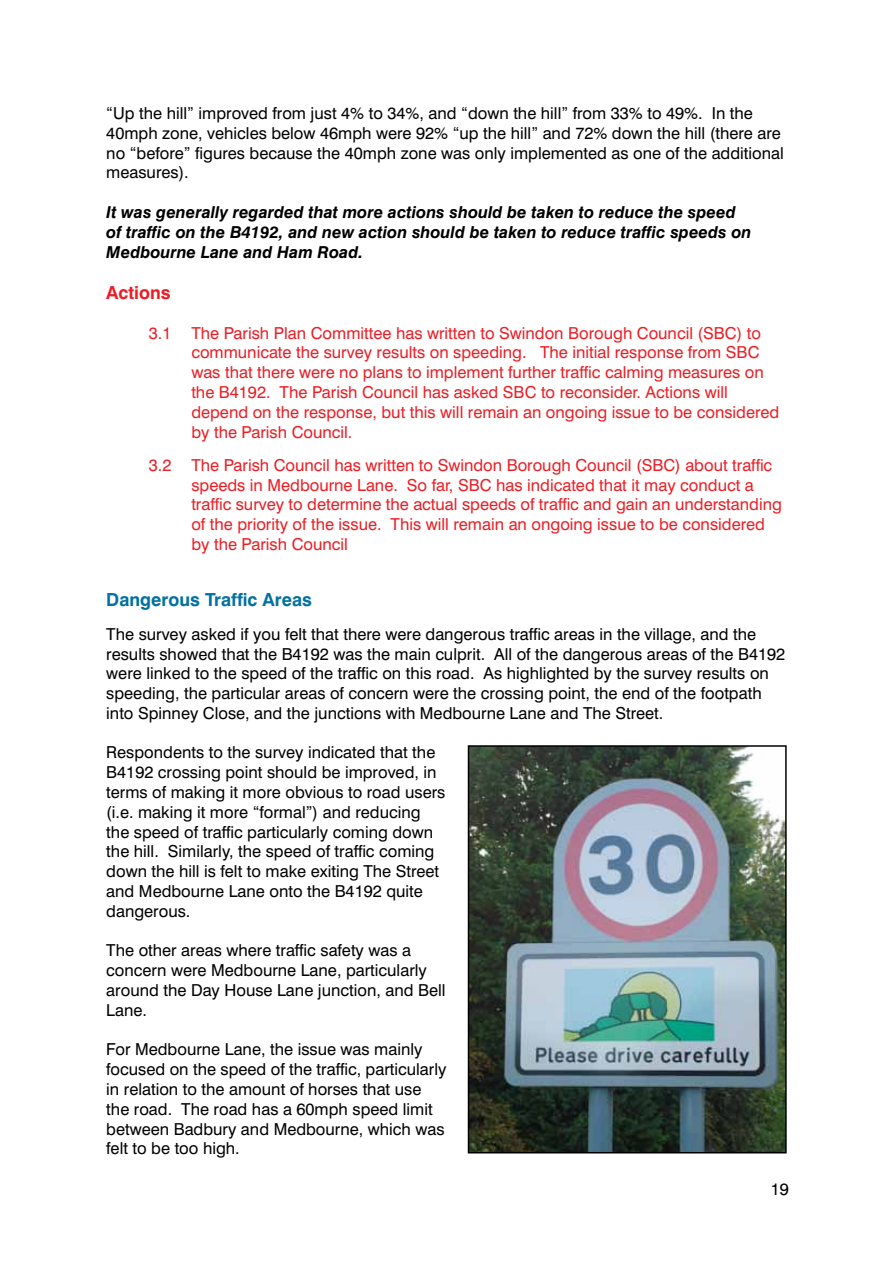
<style>
.page{position:relative;width:893px;height:1263px;background:#fff}
.page>*{position:absolute;margin:0;border:0;box-sizing:border-box;transform-origin:0 0}
.t1{font:700 18px "Swiss 721 BT";color:#0071a2}
.t2{font:700 18px "Swiss 721 BT";color:#ed1d24}
.t3{font:16.5px/19.8px "Swiss 721 BT";color:#000}
.t4{font:16.5px/19.8px "Swiss 721 BT";color:#ed1d24}
.t5{font:italic 700 16.5px/19.8px "Swiss 721 BT";color:#000}
</style>
<div class="page">
<img style="left:471px;top:748px;width:313px;height:402px">
<div style="left:468px;top:745px;width:319px;height:408px;border:2px solid #000"></div>
<p class="t3" style="left:106px;top:103px;width:679px">“Up the hill” improved from just 4% to 34%, and “down the hill” from 33% to 49%. In the 40mph zone, vehicles below 46mph were 92% “up the hill” and 72% down the hill (there are no “before” figures because the 40mph zone was only implemented as one of the additional measures).</p>
<p class="t5" style="left:106px;top:202px;width:647px">It was generally regarded that more actions should be taken to reduce the speed of traffic on the B4192, and new action should be taken to reduce traffic speeds on<br>Medbourne Lane and Ham Road.</p>
<p class="t2" style="left:106px;top:282px;width:66px">Actions</p>
<p class="t4" style="left:191px;top:323px;width:590px;text-indent:-43px">3.1 The Parish Plan Committee has written to Swindon Borough Council (SBC) to communicate the survey results on speeding. The initial response from SBC was that there were no plans to implement further traffic calming measures on the B4192. The Parish Council has asked SBC to reconsider. Actions will depend on the response, but this will remain an ongoing issue to be considered by the Parish Council.</p>
<p class="t4" style="left:191px;top:455px;width:592px;text-indent:-43px">3.2 The Parish Council has written to Swindon Borough Council (SBC) about traffic speeds in Medbourne Lane. So far, SBC has indicated that it may conduct a traffic survey to determine the actual speeds of traffic and gain an understanding of the priority of the issue. This will remain an ongoing issue to be considered by the Parish Council</p>
<p class="t1" style="left:106px;top:589px;width:207px">Dangerous Traffic Areas</p>
<p class="t3" style="left:106px;top:624px;width:680px">The survey asked if you felt that there were dangerous traffic areas in the village, and the results showed that the B4192 was the main culprit. All of the dangerous areas of the B4192 were linked to the speed of the traffic on this road. As highlighted by the survey results on speeding, the particular areas of concern were the crossing point, the end of the footpath into Spinney Close, and the junctions with Medbourne Lane and The Street.</p>
<p class="t3" style="left:106px;top:742px;width:341px">Respondents to the survey indicated that the B4192 crossing point should be improved, in terms of making it more obvious to road users (i.e. making it more “formal”) and reducing the speed of traffic particularly coming down the hill. Similarly, the speed of traffic coming down the hill is felt to make exiting The Street and Medbourne Lane onto the B4192 quite dangerous.</p>
<p class="t3" style="left:106px;top:940px;width:341px">The other areas where traffic safety was a concern were Medbourne Lane, particularly around the Day House Lane junction, and Bell Lane.</p>
<p class="t3" style="left:106px;top:1039px;width:342px">For Medbourne Lane, the issue was mainly focused on the speed of the traffic, particularly in relation to the amount of horses that use the road. The road has a 60mph speed limit between Badbury and Medbourne, which was felt to be too high.</p>
<p class="t3" style="left:771px;top:1179px;width:20px">19</p>
</div>
